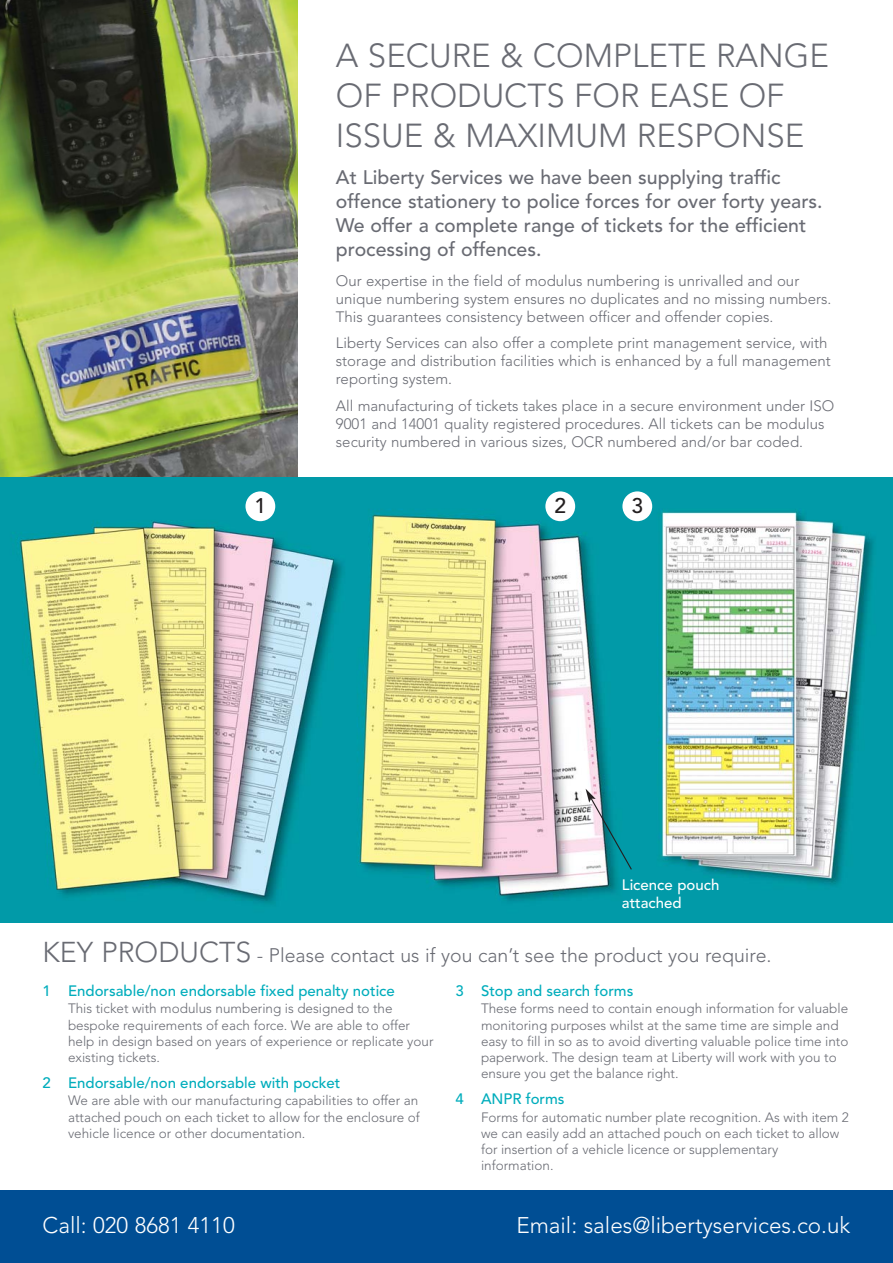
<style>
.page{position:relative;width:893px;height:1263px;background:#fff}
.page>*{position:absolute;margin:0;border:0;box-sizing:border-box;transform-origin:0 0}
.t1{font:300 33px/39.6px "Avenir";color:#696b73}
.t2{font:300 22.5px "Avenir";color:#fff}
.t3{font:500 21px "Avenir";color:#231f20}
.t4{font:500 19.5px/24.3px "Avenir";color:#696b73}
.t5{font:300 19.5px "Avenir";color:#696b73}
.t6{font:300 15px/18px "Avenir";color:#696b73}
.t7{font:500 15px "Avenir";color:#00adbc}
.t8{font:500 15px/18.6px "Avenir";color:#fff}
.t9{font:300 13.5px/16.2px "Avenir";color:#696b73}
.s1{font-size:28.5px}
</style>
<div class="page">
<img style="left:0;top:476px;width:893px;height:446px">
<svg style="left:586px;top:789px;width:47px;height:82px;background:#57a9b3"></svg>
<div style="left:0;top:1191px;width:893px;height:72px;background:#004e94"></div>
<div style="left:245px;top:491px;width:30px;height:30px;background:#fff;border-radius:50%"></div>
<div style="left:545px;top:491px;width:30px;height:30px;background:#fff;border-radius:50%"></div>
<div style="left:622px;top:491px;width:30px;height:30px;background:#fff;border-radius:50%"></div>
<img style="left:0;top:0;width:298px;height:476px">
<h1 class="t1" style="left:336px;top:39px;width:495px">A SECURE &amp; COMPLETE RANGE<br>OF PRODUCTS FOR EASE OF<br>ISSUE &amp; MAXIMUM RESPONSE</h1>
<h3 class="t4" style="left:336px;top:167px;width:488px">At Liberty Services we have been supplying traffic offence stationery to police forces for over forty years.<br>We offer a complete range of tickets for the efficient processing of offences.</h3>
<p class="t6" style="left:336px;top:273px;width:497px">Our expertise in the field of modulus numbering is unrivalled and our unique numbering system ensures no duplicates and no missing numbers.<br>This guarantees consistency between officer and offender copies.</p>
<p class="t6" style="left:336px;top:335px;width:496px">Liberty Services can also offer a complete print management service, with storage and distribution facilities which is enhanced by a full management reporting system.</p>
<p class="t6" style="left:336px;top:398px;width:500px">All manufacturing of tickets takes place in a secure environment under ISO<br>9001 and 14001 quality registered procedures. All tickets can be modulus security numbered in various sizes, OCR numbered and/or bar coded.</p>
<h3 class="t3" style="left:255px;top:497px;width:13px">1</h3>
<h3 class="t3" style="left:554px;top:497px;width:13px">2</h3>
<h3 class="t3" style="left:631px;top:497px;width:13px">3</h3>
<p class="t8" style="left:622px;top:877px;width:99px">Licence pouch attached</p>
<h3 class="t5" style="left:43px;top:948px;width:731px"><span class="s1">KEY PRODUCTS</span> - Please contact us if you can’t see the product you require.</h3>
<p class="t7" style="left:43px;top:984px;width:354px">1 Endorsable/non endorsable fixed penalty notice</p>
<p class="t9" style="left:68px;top:1002px;width:367px">This ticket with modulus numbering is designed to the bespoke requirements of each force. We are able to offer help in design based on years of experience or replicate your existing tickets.</p>
<p class="t7" style="left:43px;top:1076px;width:299px">2 Endorsable/non endorsable with pocket</p>
<p class="t9" style="left:68px;top:1094px;width:353px;text-align:justify">We are able with our manufacturing capabilities to offer an attached pouch on each ticket to allow for the enclosure of vehicle licence or other documentation.</p>
<p class="t7" style="left:455px;top:984px;width:179px">3 Stop and search forms</p>
<p class="t9" style="left:481px;top:1002px;width:369px">These forms need to contain enough information for valuable monitoring purposes whilst at the same time are simple and easy to fill in so as to avoid diverting valuable police time into paperwork. The design team at Liberty will work with you to ensure you get the balance right.</p>
<p class="t7" style="left:455px;top:1093px;width:111px">4 ANPR forms</p>
<p class="t9" style="left:481px;top:1110px;width:369px">Forms for automatic number plate recognition. As with item 2 we can easily add an attached pouch on each ticket to allow for insertion of a vehicle licence or supplementary information.</p>
<h2 class="t2" style="left:43px;top:1216px;width:194px">Call: 020 8681 4110</h2>
<h2 class="t2" style="left:516px;top:1216px;width:336px">Email: sales@libertyservices.co.uk</h2>
</div>
